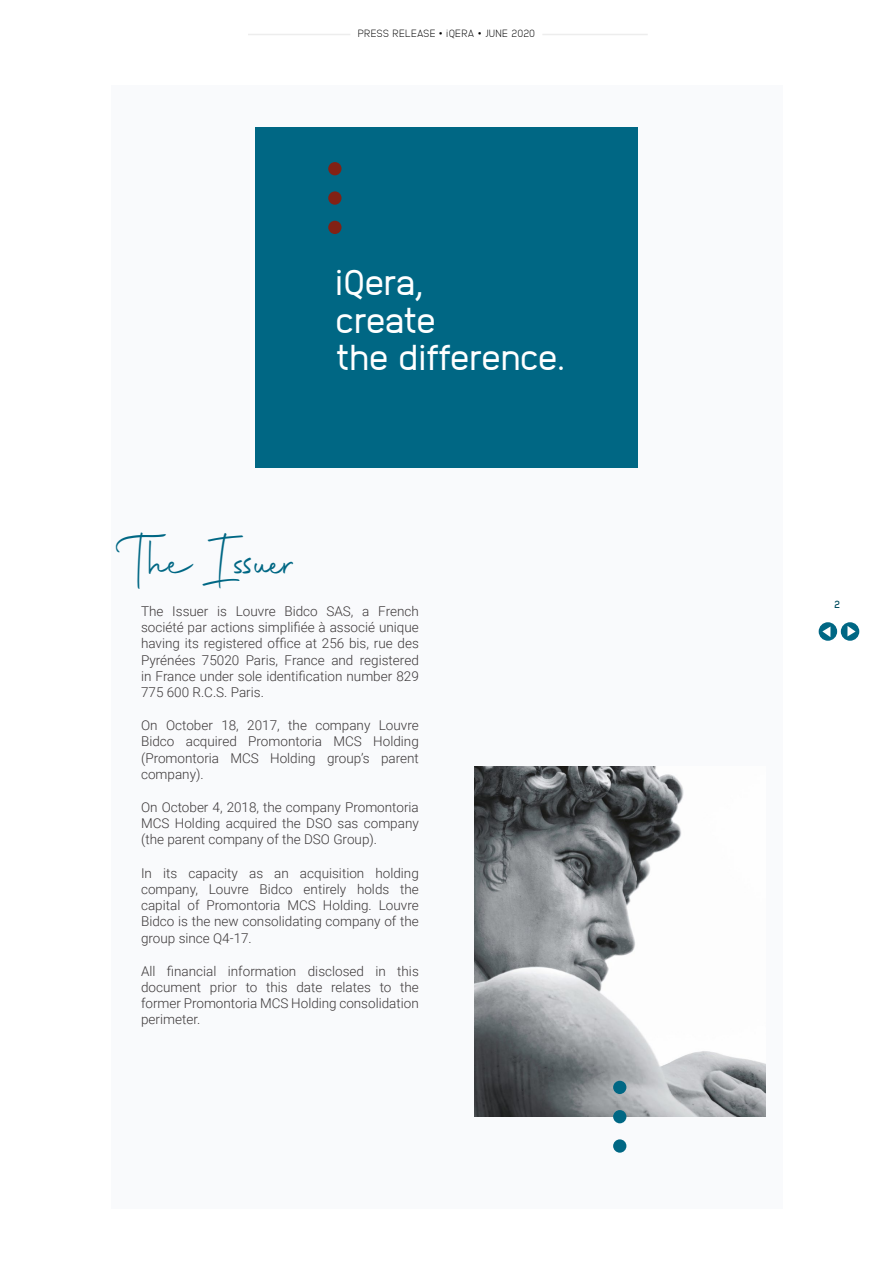
<style>
.page{position:relative;width:893px;height:1263px;background:#fff}
.page>*{position:absolute;margin:0;border:0;box-sizing:border-box;transform-origin:0 0}
.t1{font:57px "Autography";color:#006784;scale:.75 1}
.t2{font:36px/37.5px "Anodina";letter-spacing:-.04em;color:#fff}
.t3{font:300 13.5px/16.2px "Roboto";color:#3c3839;text-align:justify}
.t4{font:200 10.5px "Anodina";letter-spacing:.005em;color:#000}
.t5{font:700 10.5px "Anodina";color:#004d5f}
</style>
<div class="page">
<hr style="left:248px;top:34px;width:102px;height:1px;background:#ededed">
<hr style="left:542px;top:34px;width:106px;height:1px;background:#ededed">
<div style="left:841px;top:622px;width:18px;height:19px;background:#006784;border-radius:50%"></div>
<svg style="left:847px;top:626px;width:9px;height:10px"></svg>
<svg style="left:819px;top:622px;width:18px;height:19px"></svg>
<svg style="left:822px;top:626px;width:8px;height:11px"></svg>
<div style="left:111px;top:85px;width:671px;height:1124px;background:#f9fafc"></div>
<div style="left:255px;top:128px;width:383px;height:340px;background:#006784"></div>
<div style="left:328px;top:221px;width:13px;height:13px;background:#822115;border-radius:50%"></div>
<div style="left:328px;top:191px;width:13px;height:14px;background:#822115;border-radius:50%"></div>
<div style="left:328px;top:162px;width:13px;height:13px;background:#822115;border-radius:50%"></div>
<img style="left:474px;top:766px;width:291px;height:351px">
<div style="left:613px;top:1139px;width:13px;height:14px;background:#006784;border-radius:50%"></div>
<div style="left:613px;top:1110px;width:13px;height:13px;background:#006784;border-radius:50%"></div>
<div style="left:613px;top:1081px;width:13px;height:13px;background:#006784;border-radius:50%"></div>
<p class="t4" style="left:358px;top:26px;width:179px">PRESS RELEASE • iQERA • JUNE 2020</p>
<h2 class="t2" style="left:335px;top:262px;width:232px">iQera,<br>create<br>the difference.</h2>
<h1 class="t1" style="left:128px;top:525px;width:227px">The Issuer</h1>
<p class="t3" style="left:141px;top:603px;width:279px">The Issuer is Louvre Bidco SAS, a French société par actions simplifiée à associé unique having its registered office at 256 bis, rue des Pyrénées 75020 Paris, France and registered in France under sole identification number 829<br>775 600 R.C.S. Paris.</p>
<p class="t3" style="left:141px;top:717px;width:279px">On October 18, 2017, the company Louvre Bidco acquired Promontoria MCS Holding (Promontoria MCS Holding group’s parent company).</p>
<p class="t3" style="left:141px;top:799px;width:279px">On October 4, 2018, the company Promontoria MCS Holding acquired the DSO sas company (the parent company of the DSO Group).</p>
<p class="t3" style="left:141px;top:864px;width:279px">In its capacity as an acquisition holding company, Louvre Bidco entirely holds the capital of Promontoria MCS Holding. Louvre Bidco is the new consolidating company of the group since Q4-17.</p>
<p class="t3" style="left:141px;top:962px;width:279px">All financial information disclosed in this document prior to this date relates to the former Promontoria MCS Holding consolidation perimeter.</p>
<p class="t5" style="left:834px;top:597px;width:8px">2</p>
</div>
